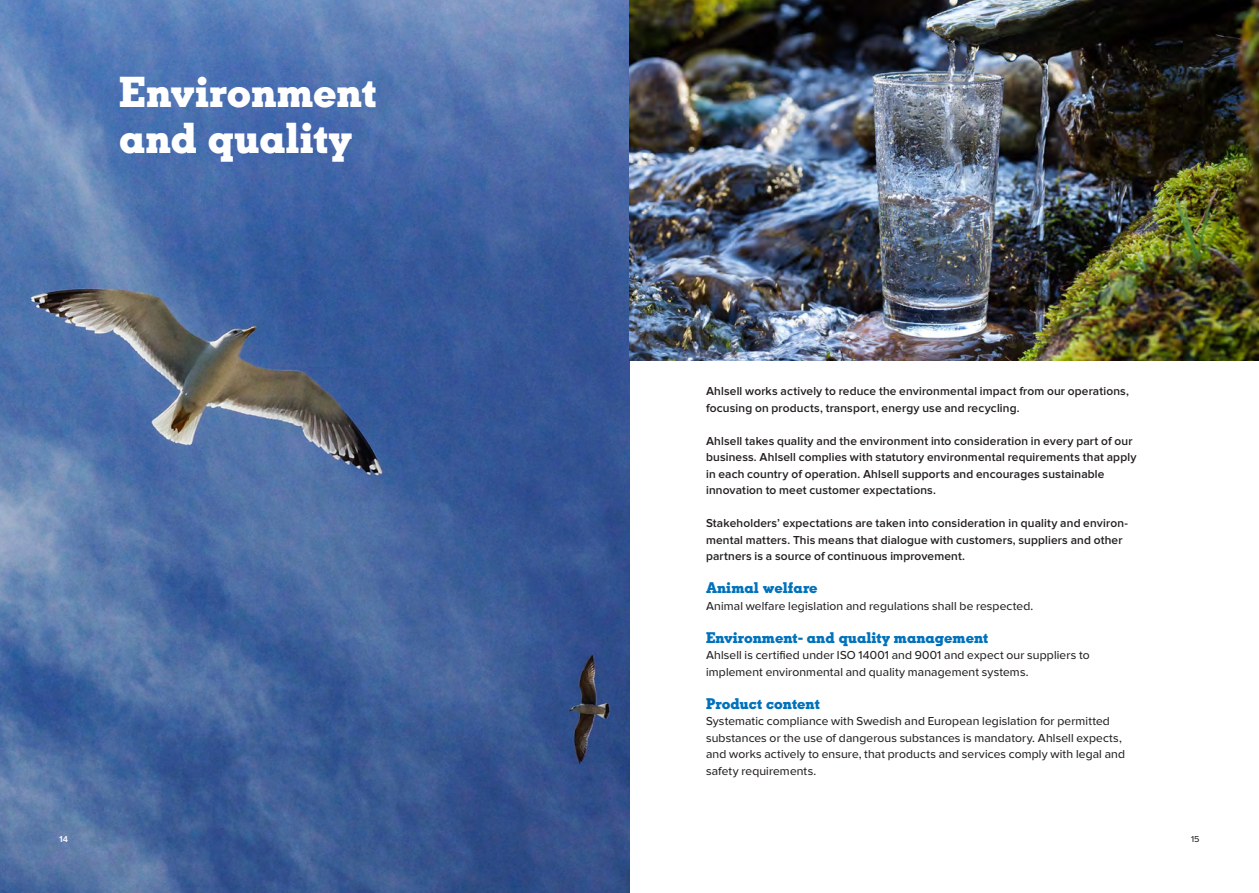
<style>
.page{position:relative;width:1259px;height:893px;background:#fff}
.page>*{position:absolute;margin:0;border:0;box-sizing:border-box;transform-origin:0 0}
.t1{font:800 42px "Ahlsell Slab";letter-spacing:-.005em;color:#fff}
.t2{font:800 15px "Ahlsell Slab";color:#0072bc}
.t3{font:600 12px/16.5px "Ahlsell Sans";letter-spacing:.015em;color:#231f20}
.t4{font:12px/16.5px "Ahlsell Sans";letter-spacing:.015em;color:#231f20}
.t5{font:9px "Ahlsell Sans";color:#231f20}
.t6{font:600 9px "Ahlsell Sans";color:#fff}
</style>
<div class="page">
<img style="left:0;top:0;width:629px;height:893px">
<img style="left:629px;top:0;width:630px;height:360px">
<p class="t1" style="left:119px;top:65px;width:259px">Environment</p>
<p class="t1" style="left:119px;top:112px;width:235px">and quality</p>
<p class="t6" style="left:60px;top:833px;width:10px">14</p>
<p class="t3" style="left:706px;top:383px;width:424px">Ahlsell works actively to reduce the environmental impact from our operations, focusing on products, transport, energy use and recycling.</p>
<p class="t3" style="left:706px;top:432px;width:432px">Ahlsell takes quality and the environment into consideration in every part of our business. Ahlsell complies with statutory environmental requirements that apply in each country of operation. Ahlsell supports and encourages sustainable innovation to meet customer expectations.</p>
<p class="t3" style="left:706px;top:515px;width:423px">Stakeholders’ expectations are taken into consideration in quality and environ&shy;mental matters. This means that dialogue with customers, suppliers and other partners is a source of continuous improvement.</p>
<p class="t2" style="left:706px;top:579px;width:113px">Animal welfare</p>
<p class="t4" style="left:706px;top:597px;width:329px">Animal welfare legislation and regulations shall be respected.</p>
<p class="t2" style="left:706px;top:628px;width:284px">Environment- and quality management</p>
<p class="t4" style="left:706px;top:647px;width:385px">Ahlsell is certified under ISO 14001 and 9001 and expect our suppliers to implement environmental and quality management systems.</p>
<p class="t2" style="left:706px;top:694px;width:115px">Product content</p>
<p class="t4" style="left:706px;top:713px;width:420px">Systematic compliance with Swedish and European legislation for permitted substances or the use of dangerous substances is mandatory. Ahlsell expects, and works actively to ensure, that products and services comply with legal and safety requirements.</p>
<p class="t5" style="left:1191px;top:834px;width:10px">15</p>
</div>
